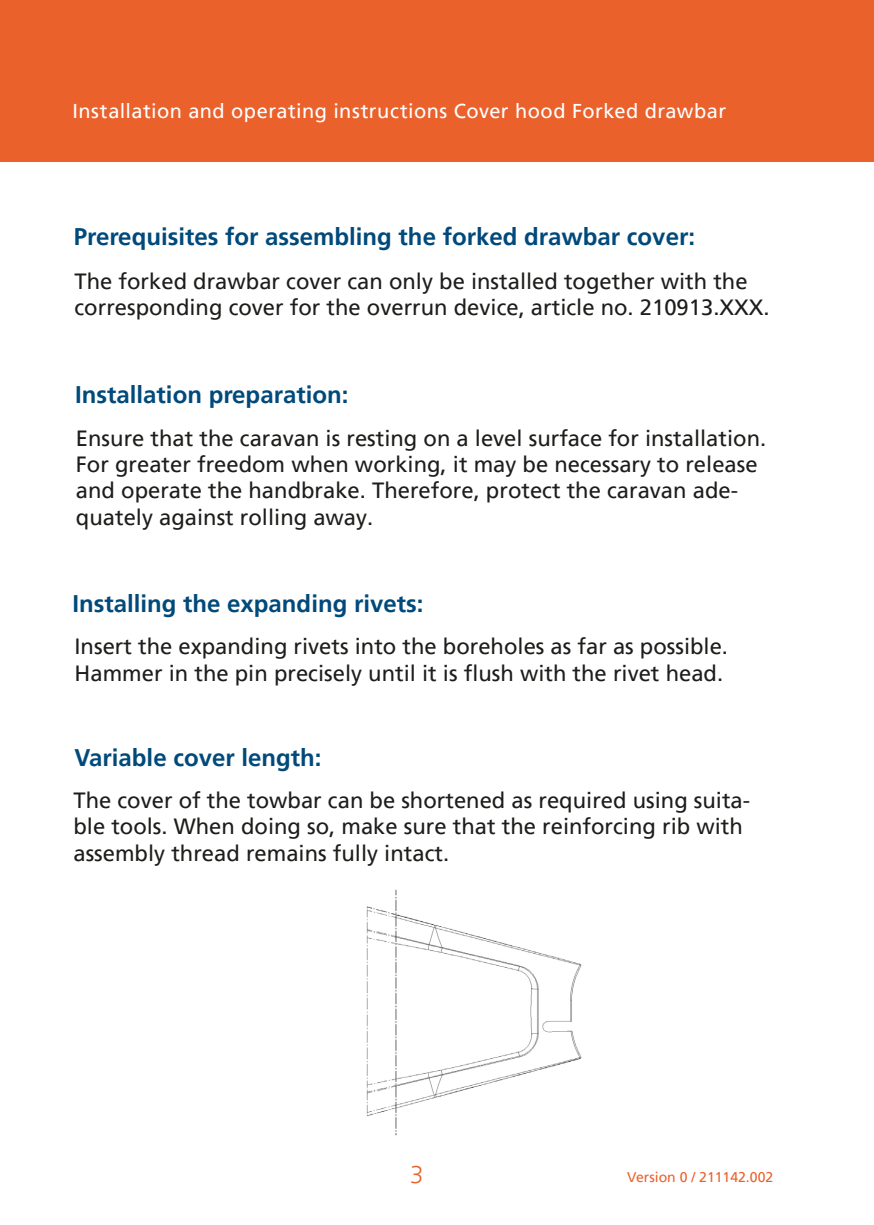
<style>
.page{position:relative;width:874px;height:1225px;background:#fff}
.page>*{position:absolute;margin:0;border:0;box-sizing:border-box;transform-origin:0 0}
.t1{font:700 24px "Frutiger LT Pro";color:#004a7b}
.t2{font:300 24px "Frutiger LT Pro";color:#eb612c}
.t3{font:22px/26.4px "Frutiger LT Pro";color:#1d1d1b}
.t4{font:20px "Frutiger LT Pro";letter-spacing:.025em;color:#fff}
.t5{font:14px "Frutiger LT Pro";color:#eb612c}
</style>
<div class="page">
<div style="left:0;top:0;width:873px;height:162px;background:#eb612c"></div>
<img style="left:366px;top:889px;width:216px;height:246px">
<p class="t4" style="left:72px;top:99px;width:655px">Installation and operating instructions Cover hood Forked drawbar</p>
<p class="t1" style="left:74px;top:222px;width:622px">Prerequisites for assembling the forked drawbar cover:</p>
<p class="t3" style="left:74px;top:268px;width:696px">The forked drawbar cover can only be installed together with the corresponding cover for the overrun device, article no. 210913.XXX.</p>
<p class="t1" style="left:75px;top:380px;width:274px">Installation preparation:</p>
<p class="t3" style="left:76px;top:425px;width:691px">Ensure that the caravan is resting on a level surface for installation.</p>
<p class="t3" style="left:76px;top:451px;width:682px">For greater freedom when working, it may be necessary to release and operate the handbrake. Therefore, protect the caravan ade&shy;quately against rolling away.</p>
<p class="t1" style="left:72px;top:589px;width:352px">Installing the expanding rivets:</p>
<p class="t3" style="left:74px;top:633px;width:654px">Insert the expanding rivets into the boreholes as far as possible.<br>Hammer in the pin precisely until it is flush with the rivet head.</p>
<p class="t1" style="left:74px;top:743px;width:248px">Variable cover length:</p>
<p class="t3" style="left:73px;top:787px;width:678px">The cover of the towbar can be shortened as required using suita&shy;ble tools. When doing so, make sure that the reinforcing rib with assembly thread remains fully intact.</p>
<p class="t2" style="left:410px;top:1160px;width:15px">3</p>
<p class="t5" style="left:627px;top:1169px;width:147px">Version 0 / 211142.002</p>
</div>
